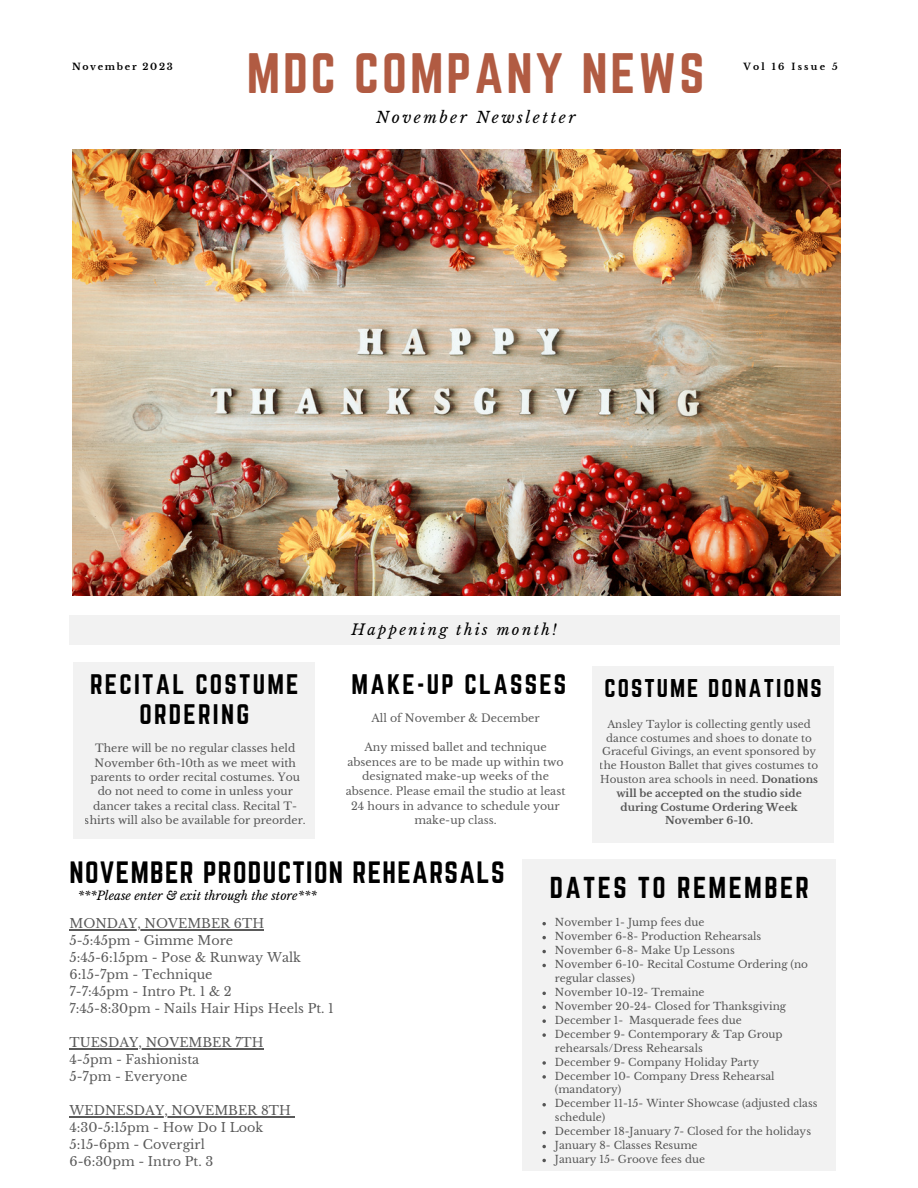
<style>
.page{position:relative;width:918px;height:1188px;background:#fff}
.page>*{position:absolute;margin:0;border:0;box-sizing:border-box;transform-origin:0 0}
.t1{font:49.8px "Norwester";letter-spacing:.06em;color:#b15b42}
.t2{font:27px "Norwester";letter-spacing:.05em;color:#000}
.t3{font:26.4px "Norwester";letter-spacing:.09em;color:#000}
.t4{font:24.75px/30.3px "Norwester";letter-spacing:.09em;color:#000;text-align:center}
.t5{font:22.5px "Norwester";letter-spacing:.09em;color:#000}
.t6{font:italic 15.6px "Libre Baskerville";letter-spacing:.16em;color:#000}
.t7{font:italic 14.85px "Libre Baskerville";letter-spacing:.16em;color:#000}
.t8{font:12.75px/17px "Libre Baskerville";color:#000}
.t9{font:italic 12px "Libre Baskerville";color:#000}
.t10{font:10.95px/14.5px "Libre Baskerville";color:#000;text-align:center}
.t11{font:10.8px/14.4px "Libre Baskerville";color:#000;text-align:center}
.t12{font:10.5px/14px "Libre Baskerville";color:#000}
.t13{font:10.35px/13.8px "Libre Baskerville";color:#000;text-align:center}
.t14{font:700 9.3px "Libre Baskerville";letter-spacing:.18em;color:#000}
.t15{font:700 9.3px "Libre Baskerville";letter-spacing:.24em;color:#000}
.s1{font-weight:700}
</style>
<div class="page">
<div style="left:69px;top:616px;width:771px;height:29px;background:#f2f2f2"></div>
<div style="left:523px;top:859px;width:313px;height:311px;background:#f2f2f2"></div>
<img style="left:72px;top:149px;width:768px;height:447px">
<div style="left:73px;top:663px;width:242px;height:176px;background:#f2f2f2"></div>
<svg style="left:542px;top:922px;width:4px;height:3px"></svg>
<svg style="left:542px;top:936px;width:4px;height:3px"></svg>
<svg style="left:542px;top:950px;width:4px;height:3px"></svg>
<svg style="left:542px;top:964px;width:4px;height:3px"></svg>
<svg style="left:542px;top:992px;width:4px;height:3px"></svg>
<svg style="left:542px;top:1006px;width:4px;height:3px"></svg>
<svg style="left:542px;top:1019px;width:4px;height:4px"></svg>
<svg style="left:542px;top:1033px;width:4px;height:4px"></svg>
<svg style="left:542px;top:1061px;width:4px;height:4px"></svg>
<svg style="left:542px;top:1075px;width:4px;height:4px"></svg>
<svg style="left:542px;top:1103px;width:4px;height:4px"></svg>
<svg style="left:542px;top:1131px;width:4px;height:3px"></svg>
<svg style="left:542px;top:1145px;width:4px;height:3px"></svg>
<svg style="left:542px;top:1159px;width:4px;height:3px"></svg>
<div style="left:592px;top:667px;width:242px;height:176px;background:#f2f2f2"></div>
<hr style="left:69px;top:929px;width:195px;height:1px;background:#000">
<hr style="left:69px;top:1048px;width:195px;height:1px;background:#000">
<hr style="left:69px;top:1116px;width:222px;height:1px;background:#000">
<p class="t14" style="left:72px;top:61px;width:102px">November 2023</p>
<p class="t1" style="left:247px;top:43px;width:459px">MDC COMPANY NEWS</p>
<p class="t6" style="left:376px;top:108px;width:201px">November Newsletter</p>
<p class="t15" style="left:743px;top:61px;width:96px">Vol 16 Issue 5</p>
<p class="t7" style="left:352px;top:620px;width:207px">Happening this month!</p>
<p class="t4" style="left:90px;top:669px;width:210px">RECITAL COSTUME<br>ORDERING</p>
<p class="t11" style="left:85px;top:741px;width:222px">There will be no regular classes held November 6th-10th as we meet with parents to order recital costumes. You do not need to come in unless your dancer takes a recital class. Recital T&shy;shirts will also be available for preorder.</p>
<p class="t4" style="left:352px;top:669px;width:216px">MAKE-UP CLASSES</p>
<p class="t10" style="left:371px;top:711px;width:170px">All of November &amp; December</p>
<p class="t10" style="left:346px;top:740px;width:221px">Any missed ballet and technique absences are to be made up within two designated make-up weeks of the absence. Please email the studio at least<br>24 hours in advance to schedule your make-up class.</p>
<p class="t5" style="left:605px;top:674px;width:219px">COSTUME DONATIONS</p>
<p class="t13" style="left:600px;top:717px;width:220px">Ansley Taylor is collecting gently used dance costumes and shoes to donate to Graceful Givings, an event sponsored by the Houston Ballet that gives costumes to Houston area schools in need. <span class="s1">Donations will be accepted on the studio side during Costume Ordering Week November 6-10.</span></p>
<p class="t2" style="left:69px;top:856px;width:437px">NOVEMBER PRODUCTION REHEARSALS</p>
<p class="t9" style="left:78px;top:889px;width:241px">***Please enter &amp; exit through the store***</p>
<p class="t8" style="left:69px;top:915px;width:266px">MONDAY, NOVEMBER 6TH<br>5-5:45pm - Gimme More<br>5:45-6:15pm - Pose &amp; Runway Walk<br>6:15-7pm - Technique<br>7-7:45pm - Intro Pt. 1 &amp; 2<br>7:45-8:30pm - Nails Hair Hips Heels Pt. 1</p>
<p class="t8" style="left:69px;top:1034px;width:196px">TUESDAY, NOVEMBER 7TH<br>4-5pm - Fashionista<br>5-7pm - Everyone</p>
<p class="t8" style="left:69px;top:1102px;width:223px">WEDNESDAY, NOVEMBER 8TH<br>4:30-5:15pm - How Do I Look<br>5:15-6pm - Covergirl<br>6-6:30pm - Intro Pt. 3</p>
<p class="t3" style="left:550px;top:872px;width:261px">DATES TO REMEMBER</p>
<p class="t12" style="left:555px;top:916px;width:264px">November 1- Jump fees due<br>November 6-8- Production Rehearsals<br>November 6-8- Make Up Lessons<br>November 6-10- Recital Costume Ordering (no regular classes)<br>November 10-12- Tremaine<br>November 20-24- Closed for Thanksgiving<br>December 1- Masquerade fees due<br>December 9- Contemporary &amp; Tap Group rehearsals/Dress Rehearsals<br>December 9- Company Holiday Party<br>December 10- Company Dress Rehearsal (mandatory)<br>December 11-15- Winter Showcase (adjusted class schedule)<br>December 18-January 7- Closed for the holidays<br>January 8- Classes Resume<br>January 15- Groove fees due</p>
</div>
